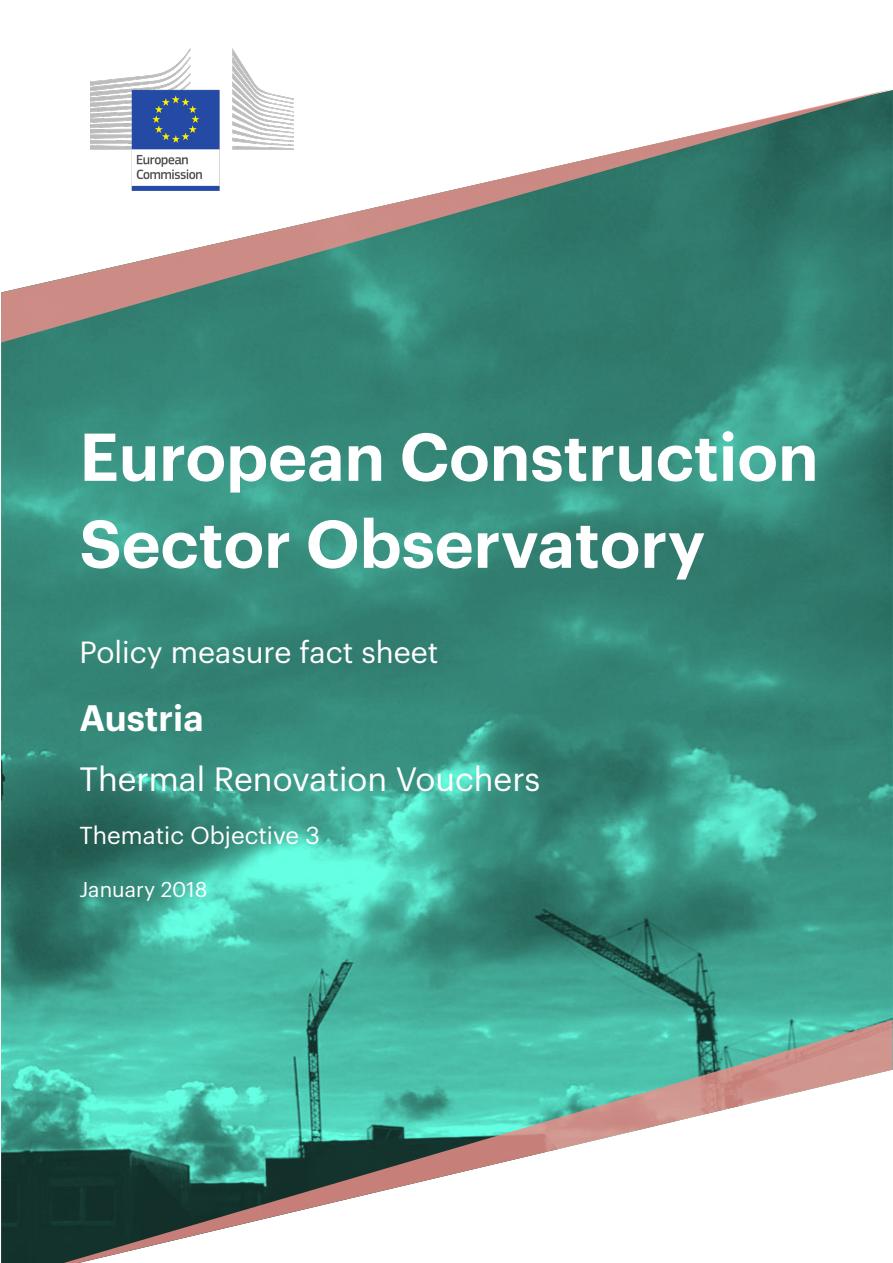
<style>
.page{position:relative;width:893px;height:1263px;background:#fff}
.page>*{position:absolute;margin:0;border:0;box-sizing:border-box;transform-origin:0 0}
.t1{font:600 66px "Graphik";color:#fff}
.t2{font:600 36px "Graphik";color:#fff}
.t3{font:33px "Graphik";color:#fff}
.t4{font:30px "Graphik";color:#fff}
.t5{font:24px "Graphik";color:#fff}
.t6{font:21px "Graphik";color:#fff}
</style>
<div class="page">
<img style="left:1px;top:343px;width:892px;height:677px">
<svg style="left:1px;top:89px;width:892px;height:254px"></svg>
<svg style="left:1px;top:1020px;width:892px;height:243px"></svg>
<img style="left:90px;top:49px;width:204px;height:141px">
<p class="t1" style="left:80px;top:406px;width:741px">European Construction</p>
<p class="t1" style="left:80px;top:493px;width:627px">Sector Observatory</p>
<p class="t4" style="left:80px;top:629px;width:360px">Policy measure fact sheet</p>
<p class="t2" style="left:80px;top:690px;width:126px">Austria</p>
<p class="t3" style="left:80px;top:754px;width:462px">Thermal Renovation Vouchers</p>
<p class="t5" style="left:80px;top:817px;width:242px">Thematic Objective 3</p>
<p class="t6" style="left:80px;top:874px;width:130px">January 2018</p>
</div>
